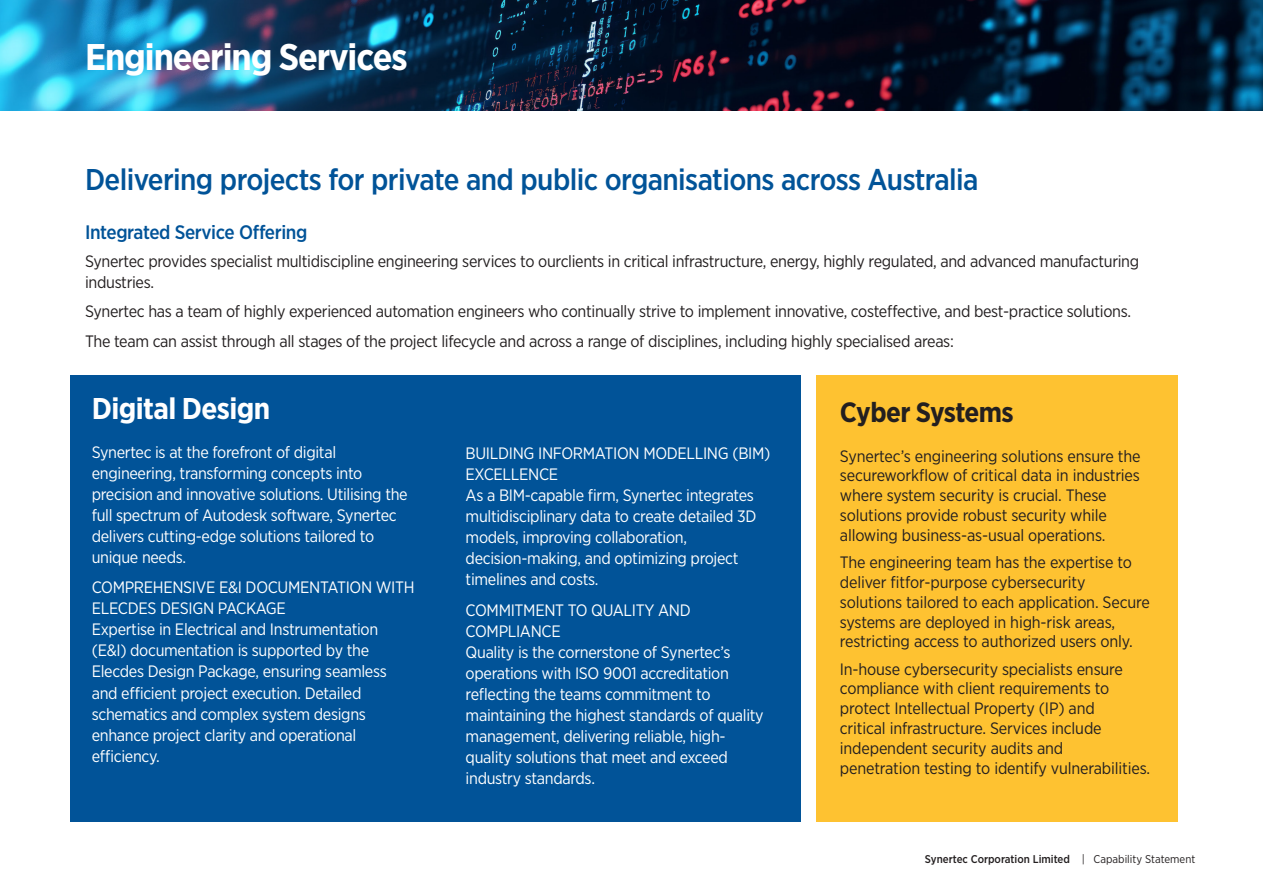
<style>
.page{position:relative;width:1263px;height:893px;background:#fff}
.page>*{position:absolute;margin:0;border:0;box-sizing:border-box;transform-origin:0 0}
.t1{font:700 37.05px "Gotham Narrow";letter-spacing:-.03em;color:#fff}
.t2{font:500 30px "Gotham Narrow";letter-spacing:-.02em;color:#015398}
.t3{font:700 30px "Gotham Narrow";letter-spacing:-.02em;color:#fff}
.t4{font:700 27.9px "Gotham Narrow";letter-spacing:-.025em;color:#231f20}
.t5{font:500 19.5px "Gotham Narrow";letter-spacing:-.02em;color:#015398}
.t6{font:16.5px/19.8px "Gotham Narrow";letter-spacing:-.015em;color:#231f20}
.t7{font:16.5px/21px "Gotham Narrow";letter-spacing:-.02em;color:#fff}
.t8{font:500 11.25px "Gotham Narrow";color:#231f20}
.s1{font-weight:400}
</style>
<div class="page">
<div style="left:70px;top:375px;width:730px;height:446px;background:#015398"></div>
<img style="left:0;top:0;width:1263px;height:111px">
<div style="left:816px;top:375px;width:361px;height:446px;background:#fec231"></div>
<p class="t1" style="left:85px;top:33px;width:324px">Engineering Services</p>
<p class="t2" style="left:85px;top:160px;width:895px">Delivering projects for private and public organisations across Australia</p>
<p class="t5" style="left:85px;top:220px;width:224px">Integrated Service Offering</p>
<p class="t6" style="left:85px;top:251px;width:1056px;line-height:21px">Synertec provides specialist multidiscipline engineering services to ourclients in critical infrastructure, energy, highly regulated, and advanced manufacturing industries.</p>
<p class="t6" style="left:85px;top:301px;width:1047px">Synertec has a team of highly experienced automation engineers who continually strive to implement innovative, costeffective, and best-practice solutions.</p>
<p class="t6" style="left:85px;top:331px;width:870px">The team can assist through all stages of the project lifecycle and across a range of disciplines, including highly specialised areas:</p>
<p class="t3" style="left:92px;top:390px;width:180px">Digital Design</p>
<p class="t7" style="left:92px;top:442px;width:246px">Synertec is at the forefront of digital</p>
<p class="t7" style="left:92px;top:463px;width:272px">engineering, transforming concepts into</p>
<p class="t7" style="left:92px;top:484px;width:317px">precision and innovative solutions. Utilising the full spectrum of Autodesk software, Synertec delivers cutting-edge solutions tailored to unique needs.</p>
<p class="t7" style="left:92px;top:577px;width:324px">COMPREHENSIVE E&amp;I DOCUMENTATION WITH</p>
<p class="t7" style="left:92px;top:598px;width:196px">ELECDES DESIGN PACKAGE</p>
<p class="t7" style="left:92px;top:619px;width:288px">Expertise in Electrical and Instrumentation (E&amp;I) documentation is supported by the</p>
<p class="t7" style="left:92px;top:661px;width:296px">Elecdes Design Package, ensuring seamless and efficient project execution. Detailed</p>
<p class="t7" style="left:92px;top:703px;width:276px">schematics and complex system designs</p>
<p class="t7" style="left:92px;top:724px;width:266px">enhance project clarity and operational</p>
<p class="t7" style="left:92px;top:745px;width:69px">efficiency.</p>
<p class="t7" style="left:466px;top:442px;width:306px">BUILDING INFORMATION MODELLING (BIM)</p>
<p class="t7" style="left:466px;top:463px;width:94px">EXCELLENCE</p>
<p class="t7" style="left:466px;top:484px;width:290px">As a BIM-capable firm, Synertec integrates</p>
<p class="t7" style="left:466px;top:505px;width:292px">multidisciplinary data to create detailed 3D models, improving collaboration,</p>
<p class="t7" style="left:466px;top:547px;width:274px">decision-making, and optimizing project</p>
<p class="t7" style="left:466px;top:568px;width:134px">timelines and costs.</p>
<p class="t7" style="left:466px;top:599px;width:227px">COMMITMENT TO QUALITY AND</p>
<p class="t7" style="left:466px;top:620px;width:97px">COMPLIANCE</p>
<p class="t7" style="left:466px;top:641px;width:266px">Quality is the cornerstone of Synertec’s</p>
<p class="t7" style="left:466px;top:662px;width:265px">operations with ISO 9001 accreditation</p>
<p class="t7" style="left:466px;top:683px;width:246px">reflecting the teams commitment to</p>
<p class="t7" style="left:466px;top:704px;width:300px">maintaining the highest standards of quality management, delivering reliable, high-</p>
<p class="t7" style="left:466px;top:746px;width:264px">quality solutions that meet and exceed</p>
<p class="t7" style="left:466px;top:767px;width:131px">industry standards.</p>
<p class="t4" style="left:840px;top:394px;width:175px">Cyber Systems</p>
<p class="t6" style="left:840px;top:446px;width:302px">Synertec’s engineering solutions ensure the</p>
<p class="t6" style="left:840px;top:465px;width:302px">secureworkflow of critical data in industries where system security is crucial. These</p>
<p class="t6" style="left:840px;top:505px;width:268px">solutions provide robust security while</p>
<p class="t6" style="left:840px;top:525px;width:267px">allowing business-as-usual operations.</p>
<p class="t6" style="left:840px;top:552px;width:294px">The engineering team has the expertise to</p>
<p class="t6" style="left:840px;top:572px;width:247px">deliver fitfor-purpose cybersecurity</p>
<p class="t6" style="left:840px;top:592px;width:312px">solutions tailored to each application. Secure systems are deployed in high-risk areas, restricting access to authorized users only.</p>
<p class="t6" style="left:840px;top:659px;width:285px">In-house cybersecurity specialists ensure</p>
<p class="t6" style="left:840px;top:678px;width:271px">compliance with client requirements to</p>
<p class="t6" style="left:840px;top:698px;width:256px">protect Intellectual Property (IP) and</p>
<p class="t6" style="left:840px;top:718px;width:263px">critical infrastructure. Services include</p>
<p class="t6" style="left:840px;top:738px;width:225px">independent security audits and</p>
<p class="t6" style="left:840px;top:758px;width:312px">penetration testing to identify vulnerabilities.</p>
<p class="t8" style="left:925px;top:852px;width:272px">Synertec Corporation Limited <span class="s1">| Capability Statement</span></p>
</div>
